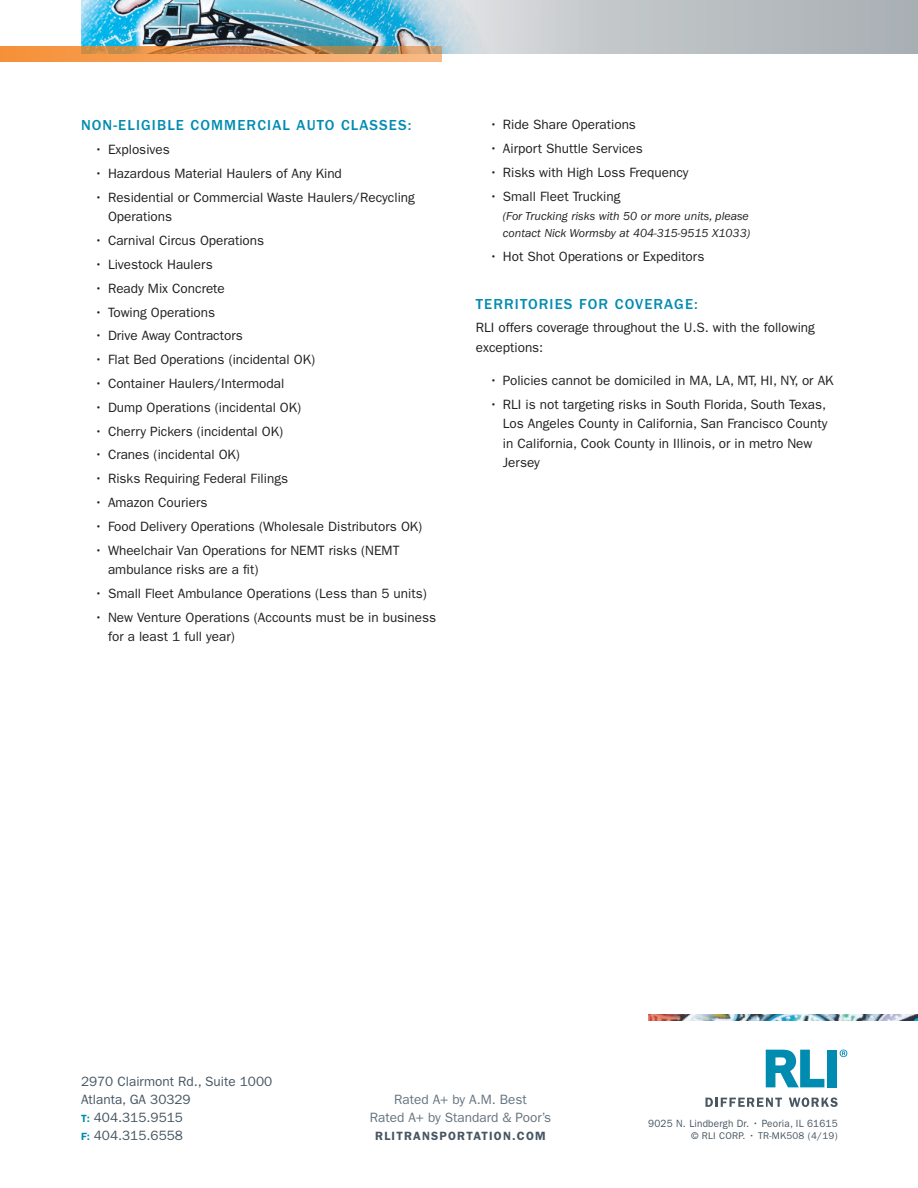
<style>
.page{position:relative;width:918px;height:1188px;background:#fff}
.page>*{position:absolute;margin:0;border:0;box-sizing:border-box;transform-origin:0 0}
.subhead{font:500 15px "ITC Franklin Gothic Std";letter-spacing:.075em;color:#008bb1}
.last_bullet{font:13.5px/19.5px "ITC Franklin Gothic Std";color:#231f20}
.t1{font:13.5px/18px "ITC Franklin Gothic Std";color:#475662}
.t2{font:13.5px/18px "ITC Franklin Gothic Std";color:#657480;text-align:center}
.t3{font:italic 12px/16.5px "ITC Franklin Gothic Std";color:#231f20}
.t4{font:600 12px "ITC Franklin Gothic Std";letter-spacing:.1em;color:#475662}
.t5{font:10.5px "ITC Franklin Gothic Std";letter-spacing:.02em;color:#475662;scale:.95 1}
.t6{font:9.75px "ITC Franklin Gothic Std";letter-spacing:.025em;color:#465560}
.s1{font-weight:600;font-size:10.5px;color:#008bb1}
</style>
<div class="page">
<img style="left:648px;top:1014px;width:270px;height:6px">
<svg style="left:706px;top:1098px;width:76px;height:9px"></svg>
<svg style="left:789px;top:1098px;width:49px;height:9px"></svg>
<svg style="left:766px;top:1050px;width:58px;height:37px"></svg>
<div style="left:827px;top:1050px;width:10px;height:37px;background:#008bb1"></div>
<svg style="left:840px;top:1050px;width:7px;height:7px"></svg>
<img style="left:81px;top:0;width:130px;height:46px">
<svg style="left:0;top:46px;width:442px;height:16px;background:#ef9d55"></svg>
<svg style="left:211px;top:0;width:707px;height:54px;background:#a6b9bf"></svg>
<p class="subhead" style="left:81px;top:117px;width:332px">NON-ELIGIBLE COMMERCIAL AUTO CLASSES:</p>
<p class="last_bullet" style="left:94px;top:140px;width:77px">• Explosives</p>
<p class="last_bullet" style="left:94px;top:164px;width:249px">• Hazardous Material Haulers of Any Kind</p>
<p class="last_bullet" style="left:108px;top:188px;width:308px;text-indent:-14px">• Residential or Commercial Waste Haulers/Recycling<br>Operations</p>
<p class="last_bullet" style="left:94px;top:231px;width:171px">• Carnival Circus Operations</p>
<p class="last_bullet" style="left:94px;top:255px;width:120px">• Livestock Haulers</p>
<p class="last_bullet" style="left:94px;top:278px;width:132px">• Ready Mix Concrete</p>
<p class="last_bullet" style="left:94px;top:302px;width:122px">• Towing Operations</p>
<p class="last_bullet" style="left:94px;top:326px;width:150px">• Drive Away Contractors</p>
<p class="last_bullet" style="left:94px;top:350px;width:222px">• Flat Bed Operations (incidental OK)</p>
<p class="last_bullet" style="left:94px;top:374px;width:191px">• Container Haulers/Intermodal</p>
<p class="last_bullet" style="left:94px;top:398px;width:208px">• Dump Operations (incidental OK)</p>
<p class="last_bullet" style="left:94px;top:421px;width:190px">• Cherry Pickers (incidental OK)</p>
<p class="last_bullet" style="left:94px;top:445px;width:147px">• Cranes (incidental OK)</p>
<p class="last_bullet" style="left:94px;top:469px;width:195px">• Risks Requiring Federal Filings</p>
<p class="last_bullet" style="left:94px;top:493px;width:115px">• Amazon Couriers</p>
<p class="last_bullet" style="left:94px;top:517px;width:329px">• Food Delivery Operations (Wholesale Distributors OK)</p>
<p class="last_bullet" style="left:108px;top:541px;width:293px;text-indent:-14px">• Wheelchair Van Operations for NEMT risks (NEMT ambulance risks are a fit)</p>
<p class="last_bullet" style="left:94px;top:584px;width:334px">• Small Fleet Ambulance Operations (Less than 5 units)</p>
<p class="last_bullet" style="left:108px;top:608px;width:330px;text-indent:-14px">• New Venture Operations (Accounts must be in business for a least 1 full year)</p>
<p class="last_bullet" style="left:489px;top:115px;width:148px">• Ride Share Operations</p>
<p class="last_bullet" style="left:489px;top:139px;width:155px">• Airport Shuttle Services</p>
<p class="last_bullet" style="left:489px;top:163px;width:201px">• Risks with High Loss Frequency</p>
<p class="last_bullet" style="left:489px;top:186px;width:133px">• Small Fleet Trucking</p>
<p class="t3" style="left:503px;top:208px;width:249px">(For Trucking risks with 50 or more units, please contact Nick Wormsby at 404-315-9515 X1033)</p>
<p class="last_bullet" style="left:489px;top:246px;width:217px">• Hot Shot Operations or Expeditors</p>
<p class="subhead" style="left:476px;top:295px;width:224px">TERRITORIES FOR COVERAGE:</p>
<p class="last_bullet" style="left:476px;top:318px;width:341px">RLI offers coverage throughout the U.S. with the following exceptions:</p>
<p class="last_bullet" style="left:489px;top:371px;width:346px">• Policies cannot be domiciled in MA, LA, MT, HI, NY, or AK</p>
<p class="last_bullet" style="left:503px;top:394px;width:326px;text-indent:-14px">• RLI is not targeting risks in South Florida, South Texas, Los Angeles County in California, San Francisco County in California, Cook County in Illinois, or in metro New Jersey</p>
<p class="t1" style="left:81px;top:1073px;width:193px">2970 Clairmont Rd., Suite 1000<br>Atlanta, GA 30329<br><span class="s1">T:</span> 404.315.9515<br><span class="s1">F:</span> 404.315.6558</p>
<p class="t2" style="left:370px;top:1090px;width:183px">Rated A+ by A.M. Best<br>Rated A+ by Standard &amp; Poor’s</p>
<p class="t4" style="left:375px;top:1129px;width:172px">RLITRANSPORTATION.COM</p>
<p class="t5" style="left:648px;top:1118px;width:201px">9025 N. Lindbergh Dr. • Peoria, IL 61615</p>
<p class="t6" style="left:691px;top:1130px;width:148px">© RLI CORP. • TR-MK508 (4/19)</p>
</div>
